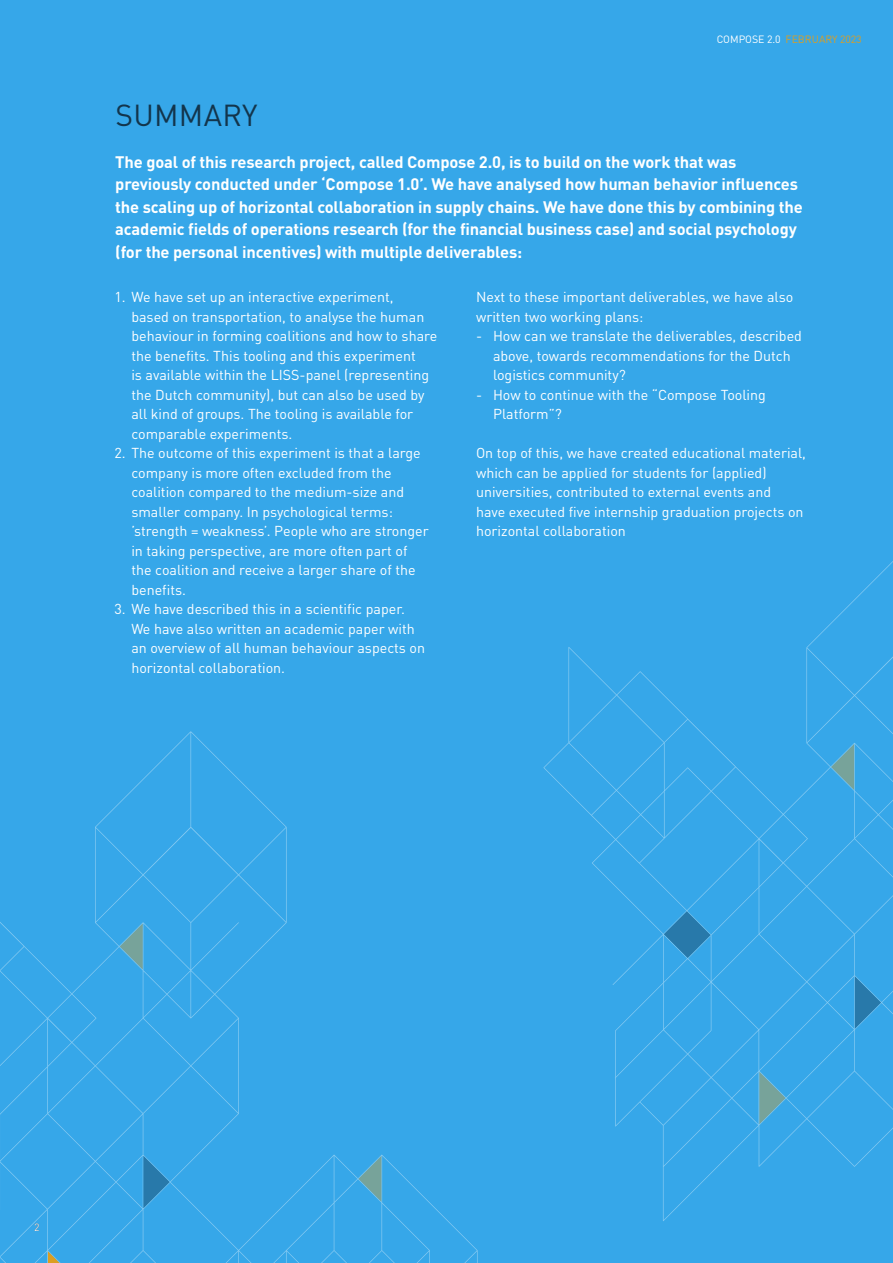
<style>
.page{position:relative;width:893px;height:1263px;background:#36a7e9}
.page>*{position:absolute;margin:0;border:0;box-sizing:border-box;transform-origin:0 0}
.t1{font:30px "DINOT";letter-spacing:.01em;color:#13354c}
.t2{font:700 16.5px/22.5px "DINOT";letter-spacing:-.01em;color:#fff}
.t3{font:14.25px/19.5px "DINOT";color:#fff}
.t4{font:10.5px "DINOT";color:#db9e22}
.t5{font:10.5px "DINOT";color:#fff}
.s1{color:#fff}
</style>
<div class="page">
<svg style="left:0;top:731px;width:478px;height:532px"></svg>
<svg style="left:143px;top:1156px;width:27px;height:52px"></svg>
<svg style="left:358px;top:1156px;width:23px;height:46px"></svg>
<svg style="left:48px;top:1251px;width:12px;height:12px"></svg>
<svg style="left:120px;top:923px;width:23px;height:46px"></svg>
<svg style="left:543px;top:561px;width:350px;height:660px"></svg>
<svg style="left:855px;top:976px;width:26px;height:53px"></svg>
<svg style="left:664px;top:911px;width:47px;height:47px"></svg>
<svg style="left:759px;top:1072px;width:27px;height:52px"></svg>
<svg style="left:831px;top:744px;width:23px;height:46px"></svg>
<p class="t1" style="left:115px;top:96px;width:144px">SUMMARY</p>
<p class="t4" style="left:717px;top:33px;width:147px"><span class="s1">COMPOSE 2.0</span> FEBRUARY 2023</p>
<p class="t2" style="left:115px;top:150px;width:689px">The goal of this research project, called Compose 2.0, is to build on the work that was previously conducted under ‘Compose 1.0’. We have analysed how human behavior influences the scaling up of horizontal collaboration in supply chains. We have done this by combining the academic fields of operations research (for the financial business case) and social psychology (for the personal incentives) with multiple deliverables:</p>
<p class="t3" style="left:131px;top:287px;width:307px;text-indent:-17px">1. We have set up an interactive experiment,<br>based on transportation, to analyse the human behaviour in forming coalitions and how to share the benefits. This tooling and this experiment<br>is available within the LISS-panel (representing the Dutch community), but can also be used by all kind of groups. The tooling is available for comparable experiments.</p>
<p class="t3" style="left:131px;top:443px;width:299px;text-indent:-17px">2. The outcome of this experiment is that a large company is more often excluded from the coalition compared to the medium-size and smaller company. In psychological terms: ’strength = weakness’. People who are stronger in taking perspective, are more often part of the coalition and receive a larger share of the benefits.</p>
<p class="t3" style="left:131px;top:599px;width:295px;text-indent:-17px">3. We have described this in a scientific paper.<br>We have also written an academic paper with an overview of all human behaviour aspects on horizontal collaboration.</p>
<p class="t3" style="left:476px;top:287px;width:319px">Next to these important deliverables, we have also written two working plans:</p>
<p class="t3" style="left:493px;top:326px;width:310px;text-indent:-17px">- How can we translate the deliverables, described above, towards recommendations for the Dutch logistics community?</p>
<p class="t3" style="left:493px;top:384px;width:274px;text-indent:-17px">- How to continue with the “Compose Tooling<br>Platform”?</p>
<p class="t3" style="left:476px;top:443px;width:331px">On top of this, we have created educational material, which can be applied for students for (applied) universities, contributed to external events and<br>have executed five internship graduation projects on horizontal collaboration</p>
<p class="t5" style="left:34px;top:1220px;width:7px">2</p>
</div>
